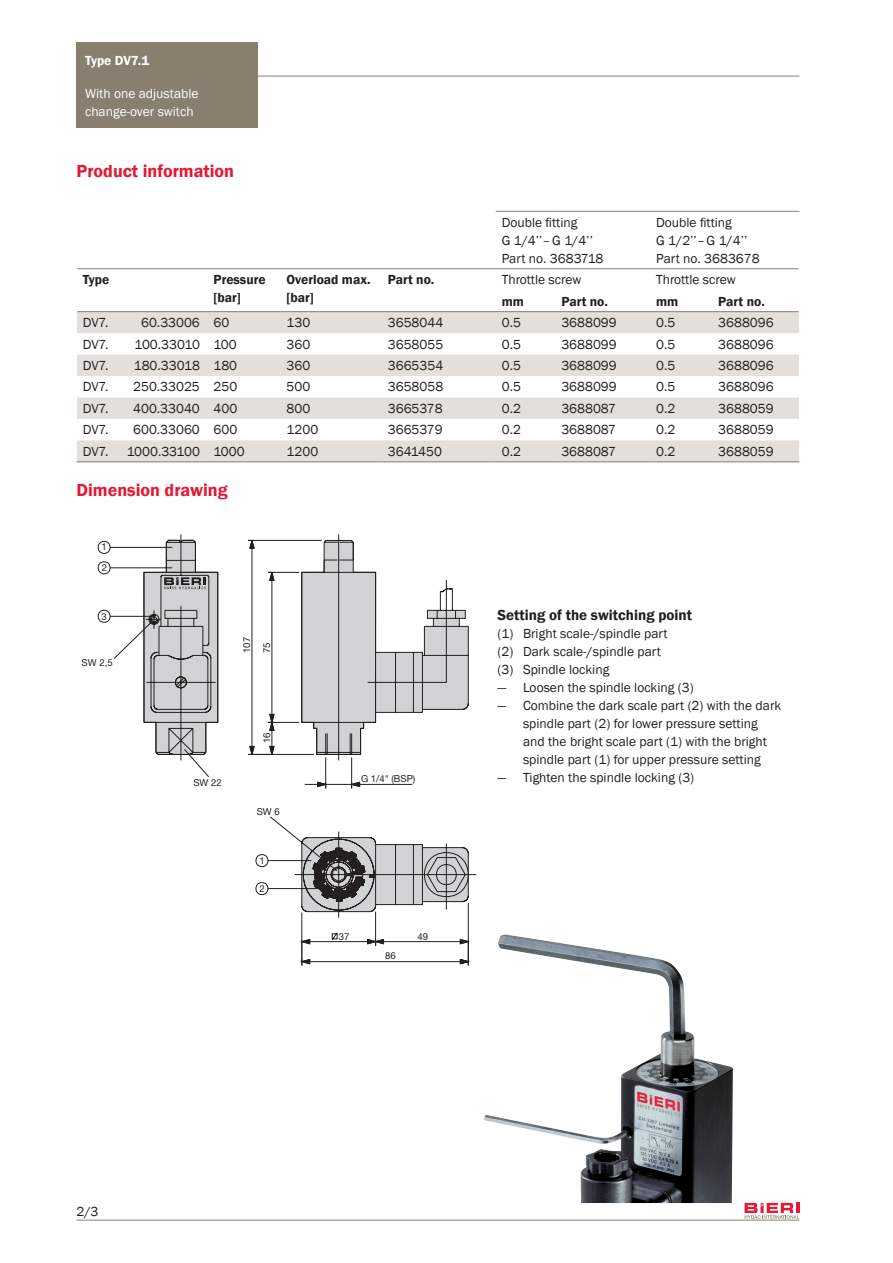
<style>
.page{position:relative;width:893px;height:1263px;background:#fff}
.page>*{position:absolute;margin:0;border:0;box-sizing:border-box;transform-origin:0 0}
._04_Titel_rot{font:600 18px "Franklin Gothic";color:#e51836}
._05_Untertitel{font:600 18px "Franklin Gothic";color:#e51836}
._14_Typenschlüssel_F{font:600 15px "Franklin Gothic";color:#231f20}
._07_Grundtext{font:13.5px/18px "Franklin Gothic";color:#231f20}
._07_Grundtext-2{font:600 13.5px/18px "Franklin Gothic";color:#231f20}
._13_Untertitel_Kopfz{font:13.5px "Franklin Gothic";color:#fff}
._12_Titel_Kopfzeile{font:600 13.5px "Franklin Gothic";color:#fff}
._11_Titel_Tabelle_Ti{font:13.5px "Franklin Gothic";color:#231f20}
.t1{font:9.6px/20.5px "Helvetica Neue";color:#231f20}
</style>
<div class="page">
<div style="left:77px;top:43px;width:181px;height:33px;background:#887f6f"></div>
<div style="left:77px;top:76px;width:181px;height:52px;background:#887f6f"></div>
<hr style="left:258px;top:76px;width:541px;height:1px;background:#887f6f">
<svg style="left:745px;top:1203px;width:54px;height:16px"></svg>
<hr style="left:77px;top:1220px;width:722px;height:1px;background:#887f6f">
<svg style="left:97px;top:540px;width:379px;height:425px"></svg>
<svg style="left:301px;top:540px;width:167px;height:215px"></svg>
<svg style="left:144px;top:540px;width:74px;height:215px"></svg>
<img style="left:484px;top:934px;width:249px;height:269px">
<svg style="left:77px;top:269px;width:722px;height:1px"></svg>
<svg style="left:77px;top:312px;width:722px;height:149px;fill:#e3e0db"></svg>
<hr style="left:77px;top:461px;width:130px;height:1px;background:#887f6f">
<hr style="left:207px;top:461px;width:74px;height:1px;background:#887f6f">
<hr style="left:281px;top:461px;width:101px;height:1px;background:#887f6f">
<hr style="left:382px;top:461px;width:114px;height:1px;background:#887f6f">
<hr style="left:496px;top:461px;width:59px;height:1px;background:#887f6f">
<hr style="left:555px;top:461px;width:95px;height:1px;background:#887f6f">
<hr style="left:650px;top:461px;width:62px;height:1px;background:#887f6f">
<hr style="left:712px;top:461px;width:87px;height:1px;background:#887f6f">
<hr style="left:496px;top:211px;width:59px;height:1px;background:#887f6f">
<hr style="left:555px;top:211px;width:95px;height:1px;background:#887f6f">
<hr style="left:650px;top:211px;width:62px;height:1px;background:#887f6f">
<hr style="left:712px;top:211px;width:87px;height:1px;background:#887f6f">
<hr style="left:496px;top:268px;width:59px;height:1px;background:#887f6f">
<hr style="left:555px;top:268px;width:95px;height:1px;background:#887f6f">
<hr style="left:650px;top:268px;width:62px;height:1px;background:#887f6f">
<hr style="left:712px;top:268px;width:87px;height:1px;background:#887f6f">
<hr style="left:77px;top:311px;width:130px;height:1px;background:#887f6f">
<hr style="left:207px;top:311px;width:74px;height:1px;background:#887f6f">
<hr style="left:281px;top:311px;width:101px;height:1px;background:#887f6f">
<hr style="left:382px;top:311px;width:114px;height:1px;background:#887f6f">
<hr style="left:496px;top:311px;width:59px;height:1px;background:#887f6f">
<hr style="left:555px;top:311px;width:95px;height:1px;background:#887f6f">
<hr style="left:650px;top:311px;width:62px;height:1px;background:#887f6f">
<hr style="left:712px;top:311px;width:87px;height:1px;background:#887f6f">
<hr style="left:77px;top:268px;width:130px;height:1px;background:#887f6f">
<hr style="left:207px;top:268px;width:74px;height:1px;background:#887f6f">
<hr style="left:281px;top:268px;width:101px;height:1px;background:#887f6f">
<hr style="left:382px;top:268px;width:114px;height:1px;background:#887f6f">
<p class="_12_Titel_Kopfzeile" style="left:85px;top:52px;width:66px">Type DV7.1</p>
<p class="_13_Untertitel_Kopfz" style="left:85px;top:85px;width:115px">With one adjustable</p>
<p class="_13_Untertitel_Kopfz" style="left:85px;top:103px;width:110px">change-over switch</p>
<p class="_04_Titel_rot" style="left:77px;top:160px;width:159px">Product information</p>
<p class="_07_Grundtext" style="left:502px;top:214px;width:77px">Double fitting</p>
<p class="_07_Grundtext" style="left:502px;top:232px;width:93px">G 1/4’’–G 1/4’’</p>
<p class="_07_Grundtext" style="left:502px;top:250px;width:103px">Part no. 3683718</p>
<p class="_07_Grundtext" style="left:656px;top:214px;width:77px">Double fitting</p>
<p class="_07_Grundtext" style="left:656px;top:232px;width:93px">G 1/2’’–G 1/4’’</p>
<p class="_07_Grundtext" style="left:656px;top:250px;width:105px">Part no. 3683678</p>
<p class="_07_Grundtext-2" style="left:83px;top:271px;width:28px">Type</p>
<p class="_07_Grundtext-2" style="left:213px;top:271px;width:54px">Pressure [bar]</p>
<p class="_07_Grundtext-2" style="left:287px;top:271px;width:85px">Overload max. [bar]</p>
<p class="_07_Grundtext-2" style="left:388px;top:271px;width:48px">Part no.</p>
<p class="_07_Grundtext" style="left:502px;top:271px;width:81px">Throttle screw</p>
<p class="_07_Grundtext" style="left:656px;top:271px;width:81px">Throttle screw</p>
<p class="_07_Grundtext-2" style="left:502px;top:292px;width:24px">mm</p>
<p class="_07_Grundtext-2" style="left:561px;top:292px;width:48px">Part no.</p>
<p class="_07_Grundtext-2" style="left:656px;top:292px;width:24px">mm</p>
<p class="_07_Grundtext-2" style="left:718px;top:292px;width:48px">Part no.</p>
<p class="_07_Grundtext" style="left:83px;top:314px;width:27px">DV7.</p>
<p class="_07_Grundtext" style="left:141px;top:314px;width:60px">60.33006</p>
<p class="_07_Grundtext" style="left:213px;top:314px;width:17px">60</p>
<p class="_07_Grundtext" style="left:287px;top:314px;width:25px">130</p>
<p class="_07_Grundtext" style="left:388px;top:314px;width:57px">3658044</p>
<p class="_07_Grundtext" style="left:502px;top:314px;width:21px">0.5</p>
<p class="_07_Grundtext" style="left:561px;top:314px;width:57px">3688099</p>
<p class="_07_Grundtext" style="left:656px;top:314px;width:21px">0.5</p>
<p class="_07_Grundtext" style="left:718px;top:314px;width:57px">3688096</p>
<p class="_07_Grundtext" style="left:83px;top:335px;width:27px">DV7.</p>
<p class="_07_Grundtext" style="left:135px;top:335px;width:67px">100.33010</p>
<p class="_07_Grundtext" style="left:213px;top:335px;width:25px">100</p>
<p class="_07_Grundtext" style="left:287px;top:335px;width:25px">360</p>
<p class="_07_Grundtext" style="left:388px;top:335px;width:57px">3658055</p>
<p class="_07_Grundtext" style="left:502px;top:335px;width:21px">0.5</p>
<p class="_07_Grundtext" style="left:561px;top:335px;width:57px">3688099</p>
<p class="_07_Grundtext" style="left:656px;top:335px;width:21px">0.5</p>
<p class="_07_Grundtext" style="left:718px;top:335px;width:57px">3688096</p>
<p class="_07_Grundtext" style="left:83px;top:357px;width:27px">DV7.</p>
<p class="_07_Grundtext" style="left:134px;top:357px;width:68px">180.33018</p>
<p class="_07_Grundtext" style="left:213px;top:357px;width:25px">180</p>
<p class="_07_Grundtext" style="left:287px;top:357px;width:25px">360</p>
<p class="_07_Grundtext" style="left:388px;top:357px;width:57px">3665354</p>
<p class="_07_Grundtext" style="left:502px;top:357px;width:21px">0.5</p>
<p class="_07_Grundtext" style="left:561px;top:357px;width:57px">3688099</p>
<p class="_07_Grundtext" style="left:656px;top:357px;width:21px">0.5</p>
<p class="_07_Grundtext" style="left:718px;top:357px;width:57px">3688096</p>
<p class="_07_Grundtext" style="left:83px;top:378px;width:27px">DV7.</p>
<p class="_07_Grundtext" style="left:133px;top:378px;width:68px">250.33025</p>
<p class="_07_Grundtext" style="left:213px;top:378px;width:25px">250</p>
<p class="_07_Grundtext" style="left:287px;top:378px;width:25px">500</p>
<p class="_07_Grundtext" style="left:388px;top:378px;width:57px">3658058</p>
<p class="_07_Grundtext" style="left:502px;top:378px;width:21px">0.5</p>
<p class="_07_Grundtext" style="left:561px;top:378px;width:57px">3688099</p>
<p class="_07_Grundtext" style="left:656px;top:378px;width:21px">0.5</p>
<p class="_07_Grundtext" style="left:718px;top:378px;width:57px">3688096</p>
<p class="_07_Grundtext" style="left:83px;top:400px;width:27px">DV7.</p>
<p class="_07_Grundtext" style="left:133px;top:400px;width:68px">400.33040</p>
<p class="_07_Grundtext" style="left:213px;top:400px;width:25px">400</p>
<p class="_07_Grundtext" style="left:287px;top:400px;width:25px">800</p>
<p class="_07_Grundtext" style="left:388px;top:400px;width:56px">3665378</p>
<p class="_07_Grundtext" style="left:502px;top:400px;width:21px">0.2</p>
<p class="_07_Grundtext" style="left:561px;top:400px;width:56px">3688087</p>
<p class="_07_Grundtext" style="left:656px;top:400px;width:21px">0.2</p>
<p class="_07_Grundtext" style="left:718px;top:400px;width:57px">3688059</p>
<p class="_07_Grundtext" style="left:83px;top:421px;width:27px">DV7.</p>
<p class="_07_Grundtext" style="left:133px;top:421px;width:68px">600.33060</p>
<p class="_07_Grundtext" style="left:213px;top:421px;width:25px">600</p>
<p class="_07_Grundtext" style="left:287px;top:421px;width:33px">1200</p>
<p class="_07_Grundtext" style="left:388px;top:421px;width:56px">3665379</p>
<p class="_07_Grundtext" style="left:502px;top:421px;width:21px">0.2</p>
<p class="_07_Grundtext" style="left:561px;top:421px;width:56px">3688087</p>
<p class="_07_Grundtext" style="left:656px;top:421px;width:21px">0.2</p>
<p class="_07_Grundtext" style="left:718px;top:421px;width:57px">3688059</p>
<p class="_07_Grundtext" style="left:83px;top:443px;width:27px">DV7.</p>
<p class="_07_Grundtext" style="left:127px;top:443px;width:75px">1000.33100</p>
<p class="_07_Grundtext" style="left:213px;top:443px;width:33px">1000</p>
<p class="_07_Grundtext" style="left:287px;top:443px;width:33px">1200</p>
<p class="_07_Grundtext" style="left:388px;top:443px;width:56px">3641450</p>
<p class="_07_Grundtext" style="left:502px;top:443px;width:21px">0.2</p>
<p class="_07_Grundtext" style="left:561px;top:443px;width:56px">3688087</p>
<p class="_07_Grundtext" style="left:656px;top:443px;width:21px">0.2</p>
<p class="_07_Grundtext" style="left:718px;top:443px;width:57px">3688059</p>
<p class="_05_Untertitel" style="left:77px;top:479px;width:153px">Dimension drawing</p>
<p class="t1" style="left:101px;top:537px;width:7px">1<br>2</p>
<p class="t1" style="left:102px;top:606px;width:7px">3</p>
<p class="t1" style="left:82px;top:652px;width:33px">SW 2,5</p>
<p class="t1" style="left:237px;top:653px;width:18px;line-height:20px;rotate:-90deg">107<br>75</p>
<p class="t1" style="left:256px;top:743px;width:12px;rotate:-90deg">16</p>
<p class="t1" style="left:193px;top:772px;width:30px">SW 22</p>
<p class="t1" style="left:361px;top:769px;width:56px">G 1/4" (BSP)</p>
<p class="t1" style="left:257px;top:801px;width:25px">SW 6</p>
<p class="t1" style="left:259px;top:850px;width:7px">1</p>
<p class="t1" style="left:260px;top:878px;width:7px">2</p>
<p class="t1" style="left:339px;top:926px;width:12px">37</p>
<p class="t1" style="left:385px;top:945px;width:12px">86</p>
<p class="t1" style="left:417px;top:926px;width:12px">49</p>
<p class="_14_Typenschlüssel_F" style="left:497px;top:605px;width:196px">Setting of the switching point</p>
<p class="_07_Grundtext" style="left:497px;top:625px;width:172px">(1) Bright scale-/spindle part</p>
<p class="_07_Grundtext" style="left:497px;top:643px;width:165px">(2) Dark scale-/spindle part</p>
<p class="_07_Grundtext" style="left:497px;top:661px;width:113px">(3) Spindle locking</p>
<p class="_07_Grundtext" style="left:497px;top:679px;width:198px">— Loosen the spindle locking (3)</p>
<p class="_07_Grundtext" style="left:523px;top:697px;width:260px;text-indent:-26px">— Combine the dark scale part (2) with the dark spindle part (2) for lower pressure setting and the bright scale part (1) with the bright spindle part (1) for upper pressure setting</p>
<p class="_07_Grundtext" style="left:497px;top:769px;width:198px">— Tighten the spindle locking (3)</p>
<p class="_11_Titel_Tabelle_Ti" style="left:77px;top:1203px;width:23px">2/3</p>
</div>
